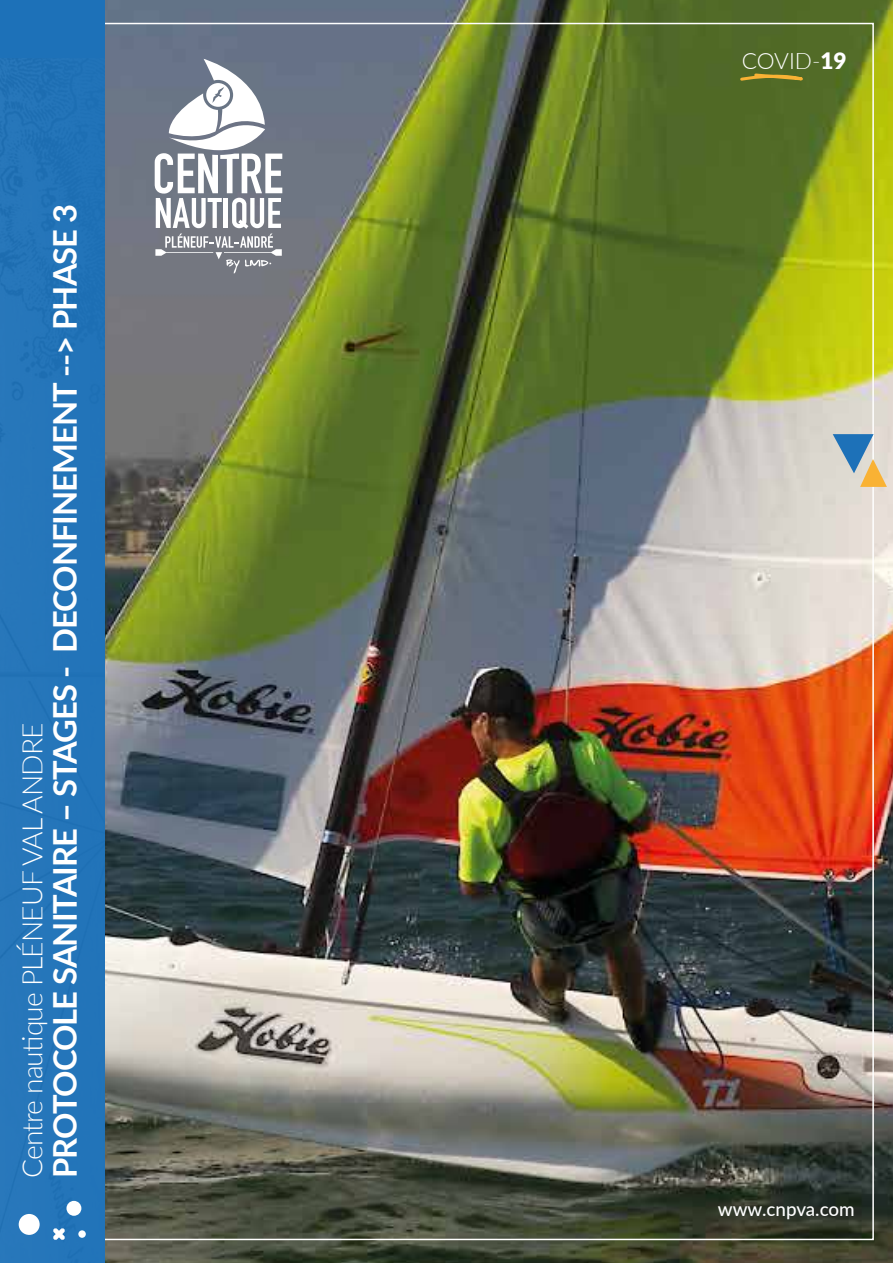
<style>
.page{position:relative;width:893px;height:1263px;background:#fff}
.page>*{position:absolute;margin:0;border:0;box-sizing:border-box;transform-origin:0 0}
.t1{font:700 32.7px "Lato";letter-spacing:-.03em;color:#fff}
.t2{font:300 28.2px "Lato";letter-spacing:-.03em;color:#fff}
.t3{font:300 22.65px "Lato";letter-spacing:-.005em;color:#fff}
.t4{font:500 18.75px "Lato";color:#fff}
.s1{font-weight:900}
</style>
<div class="page">
<img style="left:104px;top:0;width:789px;height:1263px">
<div style="left:0;top:0;width:104px;height:1263px;background:#1d71b8"></div>
<img style="left:0;top:60px;width:86px;height:1203px">
<div style="left:66px;top:1201px;width:15px;height:15px;background:#fff;border-radius:50%"></div>
<div style="left:19px;top:1214px;width:21px;height:21px;background:#fff;border-radius:50%"></div>
<div style="left:78px;top:1230px;width:8px;height:8px;background:#fff;border-radius:50%"></div>
<svg style="left:53px;top:1228px;width:12px;height:12px"></svg>
<svg style="left:833px;top:434px;width:54px;height:53px;background:#acb7b6"></svg>
<svg style="left:739px;top:72px;width:99px;height:13px"></svg>
<svg style="left:155px;top:59px;width:127px;height:215px"></svg>
<p class="t1" style="left:45px;top:1178px;width:976px;rotate:-90deg">PROTOCOLE SANITAIRE – STAGES - DECONFINEMENT --&gt; PHASE 3</p>
<p class="t2" style="left:15px;top:1178px;width:457px;rotate:-90deg">Centre nautique PLÉNEUF VAL ANDRE</p>
<p class="t3" style="left:742px;top:46px;width:107px">COVID-<span class="s1">19</span></p>
<p class="t4" style="left:718px;top:1197px;width:138px">www.cnpva.com</p>
</div>
